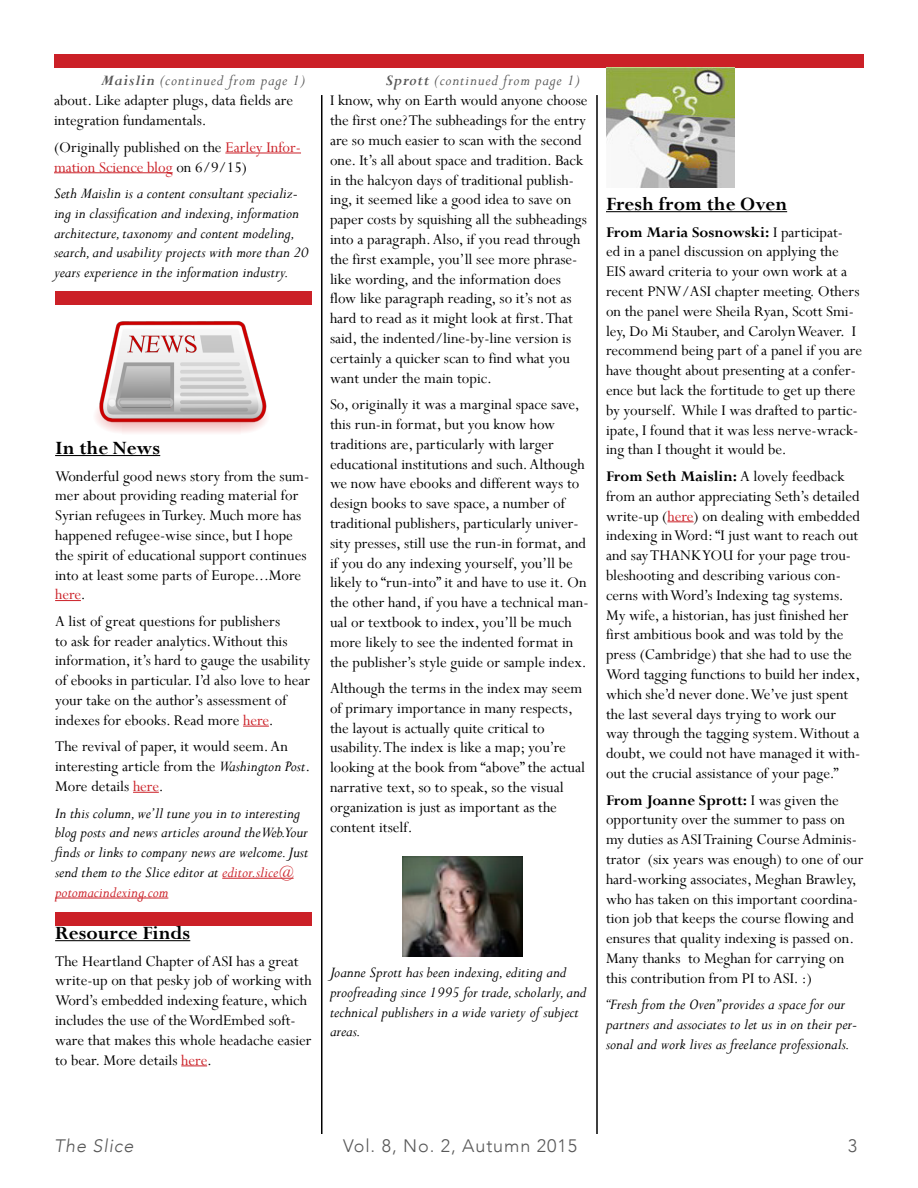
<style>
.page{position:relative;width:918px;height:1188px;background:#fff}
.page>*{position:absolute;margin:0;border:0;box-sizing:border-box;transform-origin:0 0}
.t1{font:700 21px "Perpetua";color:#000}
.t2{font:300 18px "Avenir";letter-spacing:.05em;color:#585858}
.t3{font:italic 300 18px "Avenir";letter-spacing:.05em;color:#585858}
.t4{font:16.5px/19.8px "Perpetua";color:#000}
.t5{font:italic 16.5px/19.8px "Perpetua";color:#000}
.t6{font:italic 16.5px "Perpetua";letter-spacing:.05em;color:#585858}
.s1{font-weight:700}
.s2{color:#cb2027}
.s3{font-style:italic}
</style>
<div class="page">
<hr style="left:225px;top:153px;width:76px;height:1px;background:#cb2027">
<hr style="left:54px;top:172px;width:119px;height:1px;background:#cb2027">
<hr style="left:606px;top:211px;width:181px;height:1px;background:#000">
<svg style="left:667px;top:521px;width:27px;height:1px"></svg>
<img style="left:403px;top:856px;width:120px;height:101px">
<hr style="left:596px;top:95px;width:2px;height:1039px;background:#000">
<hr style="left:321px;top:95px;width:1px;height:1039px;background:#000">
<div style="left:54px;top:54px;width:810px;height:13px;background:#cb2027"></div>
<div style="left:55px;top:291px;width:257px;height:13px;background:#cb2027"></div>
<hr style="left:55px;top:455px;width:105px;height:1px;background:#000">
<svg style="left:55px;top:600px;width:26px;height:1px"></svg>
<svg style="left:243px;top:726px;width:26px;height:1px"></svg>
<svg style="left:133px;top:792px;width:26px;height:1px"></svg>
<hr style="left:222px;top:878px;width:72px;height:1px;background:#cb2027">
<hr style="left:55px;top:898px;width:113px;height:1px;background:#cb2027">
<img style="left:93px;top:304px;width:180px;height:129px">
<img style="left:606px;top:67px;width:128px;height:121px">
<div style="left:55px;top:913px;width:257px;height:13px;background:#cb2027"></div>
<hr style="left:55px;top:940px;width:135px;height:1px;background:#000">
<svg style="left:181px;top:1065px;width:26px;height:1px"></svg>
<p class="t6" style="left:101px;top:70px;width:206px"><span class="s1">Maislin</span> (continued from page 1)</p>
<p class="t6" style="left:386px;top:70px;width:196px"><span class="s1">Sprott</span> (continued from page 1)</p>
<p class="t4" style="left:330px;top:90px;width:259px">I know, why on Earth would anyone choose the first one? The subheadings for the entry are so much easier to scan with the second one. It’s all about space and tradition. Back in the halcyon days of traditional publish&shy;ing, it seemed like a good idea to save on paper costs by squishing all the subheadings into a paragraph. Also, if you read through the first example, you’ll see more phrase&shy;like wording, and the information does flow like paragraph reading, so it’s not as hard to read as it might look at first. That said, the indented/line-by-line version is certainly a quicker scan to find what you want under the main topic.</p>
<p class="t4" style="left:330px;top:394px;width:260px">So, originally it was a marginal space save, this run-in format, but you know how traditions are, particularly with larger educational institutions and such. Although we now have ebooks and different ways to design books to save space, a number of traditional publishers, particularly univer&shy;sity presses, still use the run-in format, and if you do any indexing yourself, you’ll be likely to “run-into” it and have to use it. On the other hand, if you have a technical man&shy;ual or textbook to index, you’ll be much more likely to see the indented format in the publisher’s style guide or sample index.</p>
<p class="t4" style="left:330px;top:678px;width:257px">Although the terms in the index may seem of primary importance in many respects, the layout is actually quite critical to usability. The index is like a map; you’re looking at the book from “above” the actual narrative text, so to speak, so the visual organization is just as important as the content itself.</p>
<p class="t4" style="left:54px;top:90px;width:241px">about. Like adapter plugs, data fields are integration fundamentals.</p>
<p class="t4" style="left:54px;top:137px;width:249px">(Originally published on the <span class="s2">Earley Infor&shy;mation Science blog</span> on 6/9/15)</p>
<p class="t5" style="left:54px;top:183px;width:256px">Seth Maislin is a content consultant specializ&shy;ing in classification and indexing, information architecture, taxonomy and content modeling, search, and usability projects with more than 20 years experience in the information industry.</p>
<p class="t1" style="left:606px;top:191px;width:183px">Fresh from the Oven</p>
<p class="t4" style="left:606px;top:222px;width:258px"><span class="s1">From Maria Sosnowski:</span> I participat-<br>ed in a panel discussion on applying the EIS award criteria to your own work at a recent PNW/ASI chapter meeting. Others on the panel were Sheila Ryan, Scott Smi&shy;ley, Do Mi Stauber, and Carolyn Weaver. I recommend being part of a panel if you are have thought about presenting at a confer&shy;ence but lack the fortitude to get up there by yourself. While I was drafted to partic&shy;ipate, I found that it was less nerve-wrack&shy;ing than I thought it would be.</p>
<p class="t4" style="left:606px;top:466px;width:256px"><span class="s1">From Seth Maislin:</span> A lovely feedback from an author appreciating Seth’s detailed write-up (<span class="s2">here</span>) on dealing with embedded indexing in Word: “I just want to reach out and say THANK YOU for your page trou&shy;bleshooting and describing various con&shy;cerns with Word’s Indexing tag systems.<br>My wife, a historian, has just finished her first ambitious book and was told by the press (Cambridge) that she had to use the Word tagging functions to build her index, which she’d never done. We’ve just spent the last several days trying to work our way through the tagging system. Without a doubt, we could not have managed it with&shy;out the crucial assistance of your page.”</p>
<p class="t4" style="left:606px;top:790px;width:259px"><span class="s1">From Joanne Sprott:</span> I was given the opportunity over the summer to pass on my duties as ASI Training Course Adminis&shy;trator (six years was enough) to one of our hard-working associates, Meghan Brawley, who has taken on this important coordina&shy;tion job that keeps the course flowing and ensures that quality indexing is passed on.<br>Many thanks to Meghan for carrying on this contribution from PI to ASI. :)</p>
<p class="t5" style="left:606px;top:994px;width:253px">“Fresh from the Oven” provides a space for our partners and associates to let us in on their per&shy;sonal and work lives as freelance professionals.</p>
<p class="t1" style="left:55px;top:435px;width:107px">In the News</p>
<p class="t4" style="left:55px;top:466px;width:256px">Wonderful good news story from the sum&shy;mer about providing reading material for Syrian refugees in Turkey. Much more has happened refugee-wise since, but I hope the spirit of educational support continues into at least some parts of Europe...More <span class="s2">here</span>.</p>
<p class="t4" style="left:55px;top:611px;width:257px">A list of great questions for publishers<br>to ask for reader analytics. Without this information, it’s hard to gauge the usability of ebooks in particular. I’d also love to hear your take on the author’s assessment of indexes for ebooks. Read more <span class="s2">here</span>.</p>
<p class="t4" style="left:55px;top:736px;width:257px">The revival of paper, it would seem. An interesting article from the <span class="s3">Washington Post</span>.<br>More details <span class="s2">here</span>.</p>
<p class="t5" style="left:55px;top:802px;width:255px">In this column, we’ll tune you in to interesting blog posts and news articles around the Web.Your finds or links to company news are welcome. Just send them to the Slice editor at <span class="s2">editor.slice@ potomacindexing.com</span></p>
<p class="t1" style="left:55px;top:920px;width:137px">Resource Finds</p>
<p class="t4" style="left:55px;top:951px;width:258px">The Heartland Chapter of ASI has a great write-up on that pesky job of working with Word’s embedded indexing feature, which includes the use of the WordEmbed soft&shy;ware that makes this whole headache easier to bear. More details <span class="s2">here</span>.</p>
<p class="t5" style="left:330px;top:962px;width:258px">Joanne Sprott has been indexing, editing and proofreading since 1995 for trade, scholarly, and technical publishers in a wide variety of subject areas.</p>
<p class="t3" style="left:54px;top:1135px;width:81px">The Slice</p>
<p class="t2" style="left:343px;top:1135px;width:235px">Vol. 8, No. 2, Autumn 2015</p>
<p class="t2" style="left:848px;top:1135px;width:11px">3</p>
</div>
